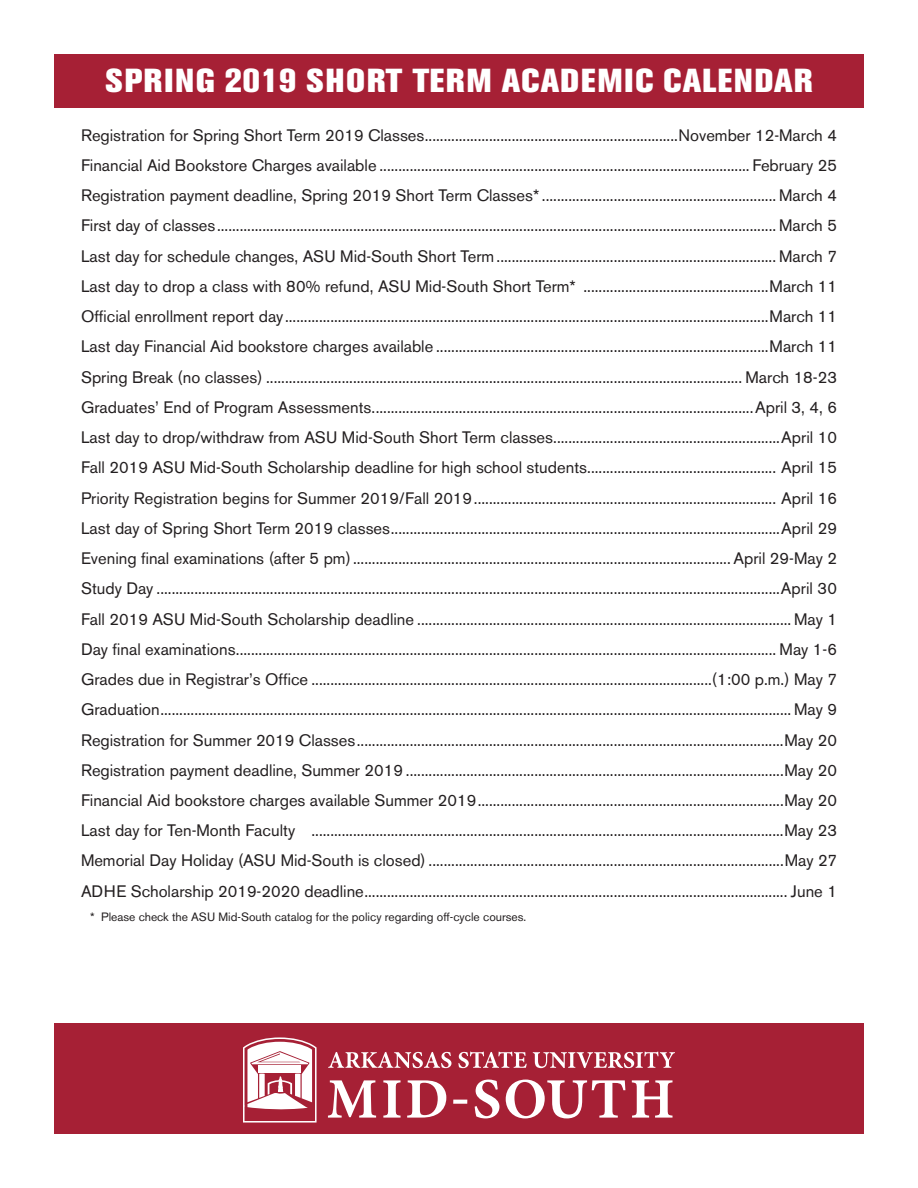
<style>
.page{position:relative;width:918px;height:1188px;background:#fff}
.page>*{position:absolute;margin:0;border:0;box-sizing:border-box;transform-origin:0 0}
.t1{font:800 33px "Akzidenz Grotesk BE";letter-spacing:.06em;color:#fff}
.t2{font:16.5px/30.3px "Akzidenz Grotesk BE";color:#231f20;text-align:justify}
.t3{font:12px "Akzidenz Grotesk BE";color:#231f20}
</style>
<div class="page">
<div style="left:54px;top:54px;width:810px;height:54px;background:#a62035"></div>
<div style="left:54px;top:1024px;width:810px;height:110px;background:#a62035"></div>
<svg style="left:328px;top:1052px;width:123px;height:16px"></svg>
<svg style="left:458px;top:1052px;width:69px;height:16px"></svg>
<svg style="left:533px;top:1052px;width:142px;height:16px"></svg>
<svg style="left:328px;top:1080px;width:48px;height:38px"></svg>
<svg style="left:383px;top:1080px;width:18px;height:38px"></svg>
<svg style="left:407px;top:1080px;width:39px;height:38px"></svg>
<svg style="left:453px;top:1100px;width:14px;height:4px"></svg>
<svg style="left:475px;top:1080px;width:24px;height:38px"></svg>
<svg style="left:632px;top:1080px;width:41px;height:38px"></svg>
<svg style="left:506px;top:1080px;width:119px;height:38px"></svg>
<svg style="left:243px;top:1037px;width:74px;height:86px"></svg>
<h1 class="t1" style="left:105px;top:62px;width:709px">SPRING 2019 SHORT TERM ACADEMIC CALENDAR</h1>
<p class="t2" style="left:81px;top:120px;width:758px">Registration for Spring Short Term 2019 Classes...................................................................November 12-March 4<br>Financial Aid Bookstore Charges available .................................................................................................. February 25<br>Registration payment deadline, Spring 2019 Short Term Classes* .............................................................. March 4<br>First day of classes.................................................................................................................................................... March 5<br>Last day for schedule changes, ASU Mid-South Short Term.......................................................................... March 7<br>Last day to drop a class with 80% refund, ASU Mid-South Short Term* .................................................March 11<br>Official enrollment report day................................................................................................................................March 11<br>Last day Financial Aid bookstore charges available ........................................................................................March 11<br>Spring Break (no classes) .............................................................................................................................. March 18-23<br>Graduates’ End of Program Assessments.....................................................................................................April 3, 4, 6<br>Last day to drop/withdraw from ASU Mid-South Short Term classes............................................................April 10<br>Fall 2019 ASU Mid-South Scholarship deadline for high school students.................................................. April 15<br>Priority Registration begins for Summer 2019/Fall 2019................................................................................ April 16<br>Last day of Spring Short Term 2019 classes.......................................................................................................April 29<br>Evening final examinations (after 5 pm).................................................................................................... April 29-May 2<br>Study Day .....................................................................................................................................................................April 30<br>Fall 2019 ASU Mid-South Scholarship deadline ................................................................................................... May 1<br>Day final examinations............................................................................................................................................... May 1-6<br>Grades due in Registrar’s Office ..........................................................................................................(1:00 p.m.) May 7<br>Graduation....................................................................................................................................................................... May 9<br>Registration for Summer 2019 Classes.................................................................................................................May 20<br>Registration payment deadline, Summer 2019 ....................................................................................................May 20<br>Financial Aid bookstore charges available Summer 2019.................................................................................May 20<br>Last day for Ten-Month Faculty .............................................................................................................................May 23<br>Memorial Day Holiday (ASU Mid-South is closed) ..............................................................................................May 27<br>ADHE Scholarship 2019-2020 deadline................................................................................................................ June 1</p>
<p class="t3" style="left:90px;top:910px;width:438px">* Please check the ASU Mid-South catalog for the policy regarding off-cycle courses.</p>
</div>
